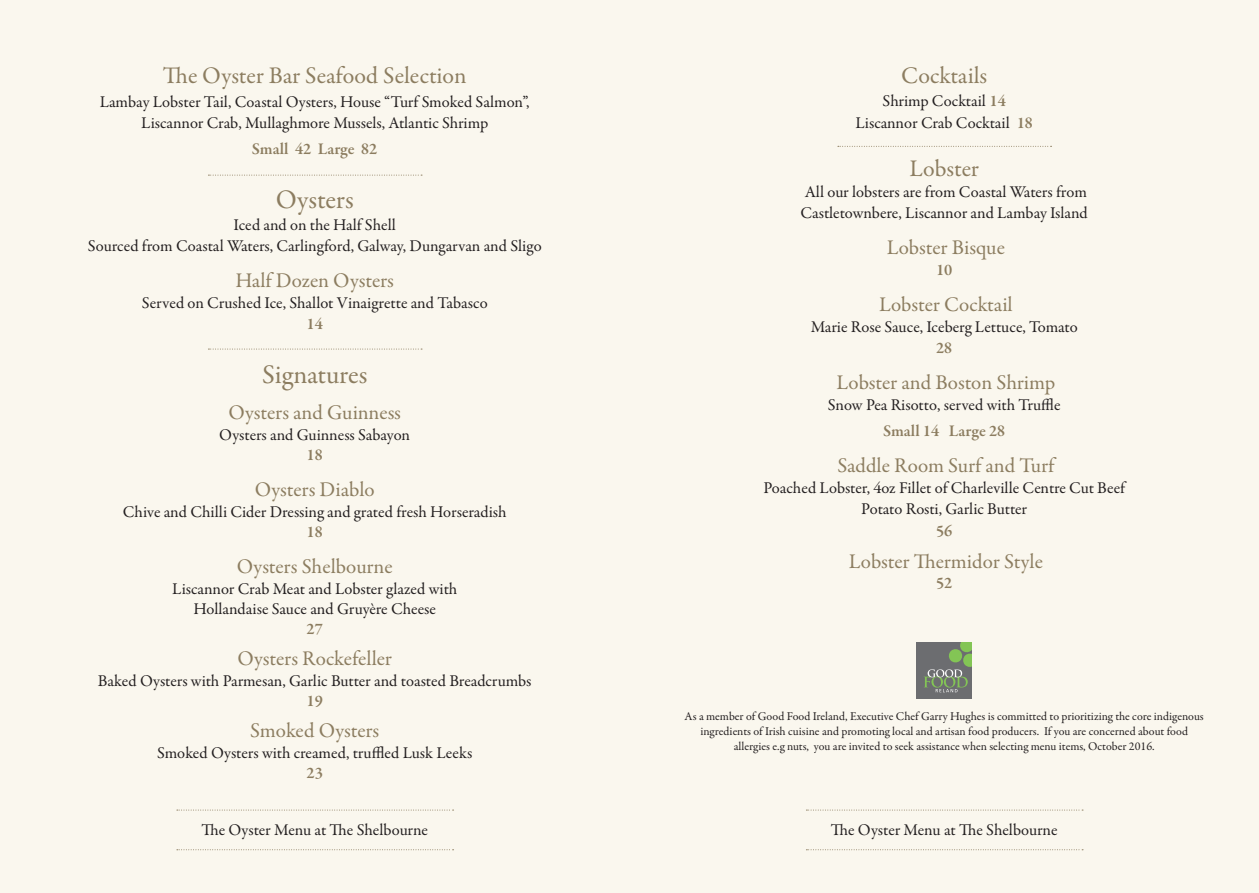
<style>
.page{position:relative;width:1259px;height:893px;background:#faf7ee}
.page>*{position:absolute;margin:0;border:0;box-sizing:border-box;transform-origin:0 0}
.t1{font:27px "Garamond Premr Pro";letter-spacing:-.005em;color:#8c7d60}
.t2{font:24px "Garamond Premr Pro";color:#8c7d60}
.t3{font:21px "Garamond Premr Pro";color:#8c7d60}
.t4{font:16.5px "Garamond Premr Pro";color:#231f20}
.t5{font:600 16.5px "Garamond Premr Pro";color:#8c7d60}
.t6{font:12px "Garamond Premr Pro";color:#231f20}
.s1{font-weight:600;color:#8c7d60}
</style>
<div class="page">
<svg style="left:208px;top:175px;width:214px;height:1px"></svg>
<svg style="left:208px;top:349px;width:214px;height:1px"></svg>
<svg style="left:177px;top:810px;width:276px;height:1px"></svg>
<svg style="left:177px;top:849px;width:276px;height:1px"></svg>
<svg style="left:806px;top:810px;width:277px;height:1px"></svg>
<svg style="left:806px;top:849px;width:277px;height:1px"></svg>
<svg style="left:838px;top:146px;width:213px;height:1px"></svg>
<div style="left:916px;top:642px;width:55px;height:56px;background:#6c6d70"></div>
<svg style="left:924px;top:642px;width:47px;height:50px"></svg>
<p class="t2" style="left:163px;top:61px;width:305px">The Oyster Bar Seafood Selection</p>
<p class="t4" style="left:100px;top:92px;width:431px">Lambay Lobster Tail, Coastal Oysters, House “Turf Smoked Salmon”,</p>
<p class="t4" style="left:141px;top:113px;width:349px">Liscannor Crab, Mullaghmore Mussels, Atlantic Shrimp</p>
<p class="t5" style="left:252px;top:139px;width:127px">Small 42 Large 82</p>
<p class="t1" style="left:276px;top:183px;width:79px">Oysters</p>
<p class="t4" style="left:234px;top:215px;width:164px">Iced and on the Half Shell</p>
<p class="t4" style="left:88px;top:236px;width:455px">Sourced from Coastal Waters, Carlingford, Galway, Dungarvan and Sligo</p>
<p class="t3" style="left:235px;top:268px;width:160px">Half Dozen Oysters</p>
<p class="t4" style="left:142px;top:293px;width:347px">Served on Crushed Ice, Shallot Vinaigrette and Tabasco</p>
<p class="t5" style="left:306px;top:314px;width:18px">14</p>
<p class="t1" style="left:262px;top:359px;width:107px">Signatures</p>
<p class="t3" style="left:228px;top:400px;width:174px">Oysters and Guinness</p>
<p class="t4" style="left:219px;top:425px;width:192px">Oysters and Guinness Sabayon</p>
<p class="t5" style="left:306px;top:445px;width:18px">18</p>
<p class="t3" style="left:255px;top:477px;width:121px">Oysters Diablo</p>
<p class="t4" style="left:123px;top:502px;width:385px">Chive and Chilli Cider Dressing and grated fresh Horseradish</p>
<p class="t5" style="left:306px;top:522px;width:18px">18</p>
<p class="t3" style="left:237px;top:554px;width:157px">Oysters Shelbourne</p>
<p class="t4" style="left:172px;top:579px;width:286px">Liscannor Crab Meat and Lobster glazed with</p>
<p class="t4" style="left:193px;top:599px;width:244px">Hollandaise Sauce and Gruyère Cheese</p>
<p class="t5" style="left:306px;top:618px;width:18px">27</p>
<p class="t3" style="left:237px;top:646px;width:156px">Oysters Rockefeller</p>
<p class="t4" style="left:98px;top:671px;width:435px">Baked Oysters with Parmesan, Garlic Butter and toasted Breadcrumbs</p>
<p class="t5" style="left:306px;top:691px;width:18px">19</p>
<p class="t3" style="left:250px;top:718px;width:131px">Smoked Oysters</p>
<p class="t4" style="left:157px;top:743px;width:317px">Smoked Oysters with creamed, truffled Lusk Leeks</p>
<p class="t5" style="left:306px;top:763px;width:18px">23</p>
<p class="t2" style="left:901px;top:61px;width:88px">Cocktails</p>
<p class="t4" style="left:882px;top:91px;width:125px">Shrimp Cocktail <span class="s1">14</span></p>
<p class="t4" style="left:855px;top:113px;width:179px">Liscannor Crab Cocktail <span class="s1">18</span></p>
<p class="t2" style="left:909px;top:154px;width:71px">Lobster</p>
<p class="t4" style="left:805px;top:182px;width:283px">All our lobsters are from Coastal Waters from</p>
<p class="t4" style="left:800px;top:203px;width:289px">Castletownbere, Liscannor and Lambay Island</p>
<p class="t3" style="left:886px;top:235px;width:120px">Lobster Bisque</p>
<p class="t5" style="left:936px;top:260px;width:18px">10</p>
<p class="t3" style="left:879px;top:292px;width:135px">Lobster Cocktail</p>
<p class="t4" style="left:810px;top:317px;width:268px">Marie Rose Sauce, Iceberg Lettuce, Tomato</p>
<p class="t5" style="left:936px;top:338px;width:18px">28</p>
<p class="t3" style="left:836px;top:370px;width:220px">Lobster and Boston Shrimp</p>
<p class="t4" style="left:828px;top:395px;width:234px">Snow Pea Risotto, served with Truffle</p>
<p class="t5" style="left:883px;top:421px;width:124px">Small 14 Large 28</p>
<p class="t3" style="left:837px;top:453px;width:218px">Saddle Room Surf and Turf</p>
<p class="t4" style="left:763px;top:478px;width:363px">Poached Lobster, 4oz Fillet of Charleville Centre Cut Beef</p>
<p class="t4" style="left:861px;top:499px;width:167px">Potato Rosti, Garlic Butter</p>
<p class="t5" style="left:936px;top:521px;width:18px">56</p>
<p class="t3" style="left:849px;top:549px;width:196px">Lobster Thermidor Style</p>
<p class="t5" style="left:936px;top:572px;width:18px">52</p>
<p class="t6" style="left:684px;top:709px;width:521px">As a member of Good Food Ireland, Executive Chef Garry Hughes is committed to prioritizing the core indigenous</p>
<p class="t6" style="left:700px;top:724px;width:489px">ingredients of Irish cuisine and promoting local and artisan food producers. If you are concerned about food</p>
<p class="t6" style="left:734px;top:739px;width:422px">allergies e.g nuts, you are invited to seek assistance when selecting menu items, October 2016.</p>
<p class="t4" style="left:201px;top:820px;width:228px">The Oyster Menu at The Shelbourne</p>
<p class="t4" style="left:831px;top:820px;width:228px">The Oyster Menu at The Shelbourne</p>
</div>
